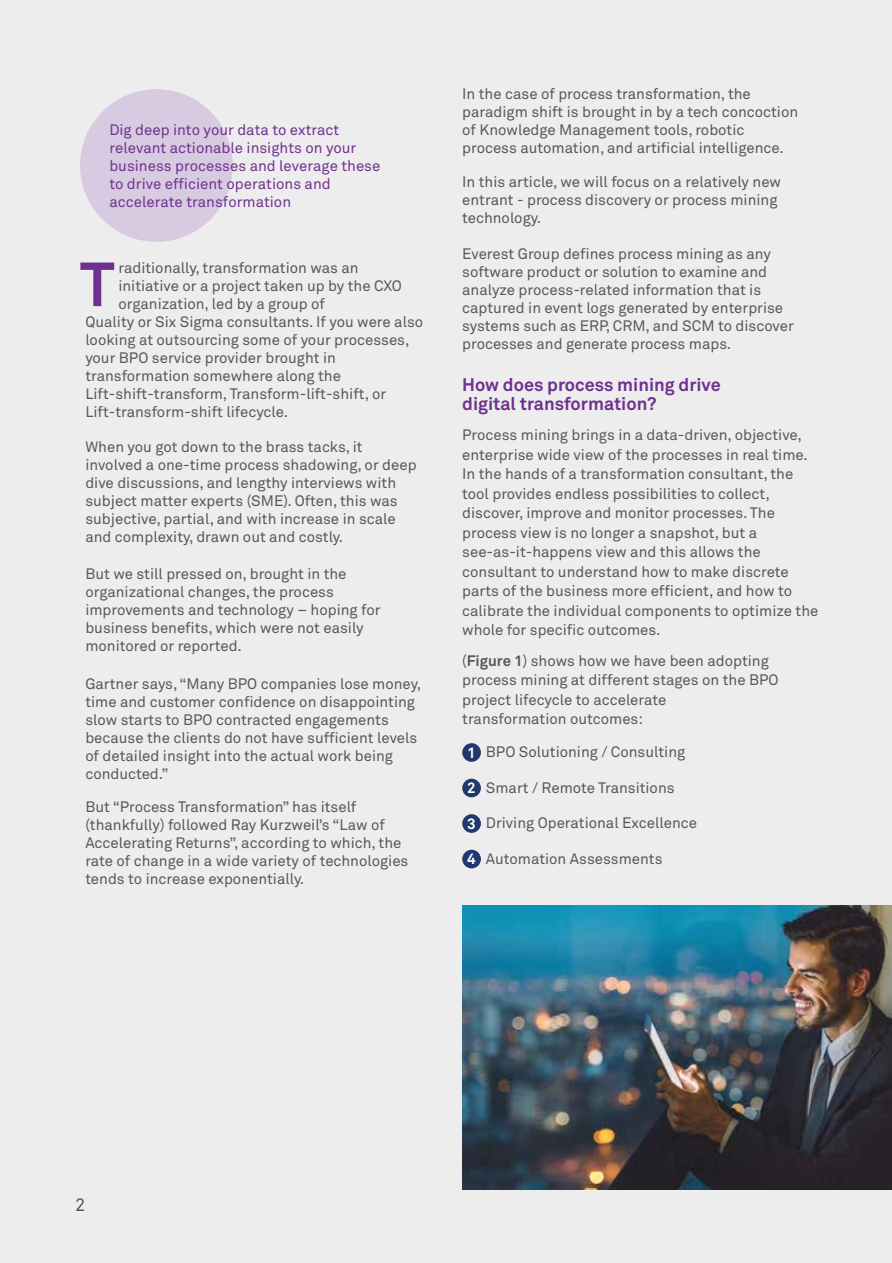
<style>
.page{position:relative;width:892px;height:1263px;background:#fff}
.page>*{position:absolute;margin:0;border:0;box-sizing:border-box;transform-origin:0 0}
.t1{font:700 61.5px "Wipro Akkurat";color:#6f308f}
.t2{font:700 18px/19.5px "Wipro Akkurat";color:#6f308f}
.t3{font:18px "Wipro Akkurat";color:#58585b}
.t4{font:15px/18px "Wipro Akkurat";color:#58585b}
.t5{font:15px/18px "Wipro Akkurat";color:#70328f}
.s1{font-weight:700}
.s2{font-weight:700;color:#fff}
</style>
<div class="page">
<div style="left:0;top:0;width:891px;height:1263px;background:#ededee"></div>
<div style="left:80px;top:89px;width:153px;height:153px;background:#d7cae1;border-radius:50%"></div>
<div style="left:462px;top:743px;width:18px;height:19px;background:#21386e;border-radius:50%"></div>
<div style="left:462px;top:779px;width:18px;height:18px;background:#21386e;border-radius:50%"></div>
<div style="left:462px;top:814px;width:18px;height:19px;background:#21386e;border-radius:50%"></div>
<div style="left:462px;top:850px;width:18px;height:18px;background:#21386e;border-radius:50%"></div>
<img style="left:462px;top:905px;width:429px;height:285px">
<p class="t5" style="left:109px;top:120px;width:272px">Dig deep into your data to extract relevant actionable insights on your business processes and leverage these to drive efficient operations and accelerate transformation</p>
<p class="t4" style="left:118px;top:258px;width:285px">raditionally, transformation was an initiative or a project taken up by the CXO organization, led by a group of</p>
<h1 class="t1" style="left:80px;top:247px;width:36px">T</h1>
<p class="t4" style="left:85px;top:313px;width:339px">Quality or Six Sigma consultants. If you were also looking at outsourcing some of your processes, your BPO service provider brought in transformation somewhere along the Lift-shift-transform, Transform-lift-shift, or Lift-transform-shift lifecycle.</p>
<p class="t4" style="left:85px;top:438px;width:332px">When you got down to the brass tacks, it involved a one-time process shadowing, or deep dive discussions, and lengthy interviews with subject matter experts (SME). Often, this was subjective, partial, and with increase in scale and complexity, drawn out and costly.</p>
<p class="t4" style="left:85px;top:565px;width:296px">But we still pressed on, brought in the organizational changes, the process improvements and technology – hoping for business benefits, which were not easily monitored or reported.</p>
<p class="t4" style="left:85px;top:675px;width:337px">Gartner says, “Many BPO companies lose money, time and customer confidence on disappointing slow starts to BPO contracted engagements because the clients do not have sufficient levels of detailed insight into the actual work being conducted.”</p>
<p class="t4" style="left:85px;top:798px;width:324px">But “Process Transformation” has itself (thankfully) followed Ray Kurzweil’s “Law of Accelerating Returns”, according to which, the rate of change in a wide variety of technologies tends to increase exponentially.</p>
<p class="t4" style="left:462px;top:84px;width:337px">In the case of process transformation, the paradigm shift is brought in by a tech concoction of Knowledge Management tools, robotic process automation, and artificial intelligence.</p>
<p class="t4" style="left:462px;top:173px;width:320px">In this article, we will focus on a relatively new entrant - process discovery or process mining technology.</p>
<p class="t4" style="left:462px;top:245px;width:333px">Everest Group defines process mining as any software product or solution to examine and analyze process-related information that is captured in event logs generated by enterprise systems such as ERP, CRM, and SCM to discover processes and generate process maps.</p>
<p class="t2" style="left:462px;top:375px;width:260px">How does process mining drive digital transformation?</p>
<p class="t4" style="left:462px;top:425px;width:357px;line-height:19.5px">Process mining brings in a data-driven, objective, enterprise wide view of the processes in real time.<br>In the hands of a transformation consultant, the tool provides endless possibilities to collect, discover, improve and monitor processes. The process view is no longer a snapshot, but a see-as-it-happens view and this allows the consultant to understand how to make discrete parts of the business more efficient, and how to calibrate the individual components to optimize the whole for specific outcomes.</p>
<p class="t4" style="left:462px;top:651px;width:317px;line-height:19.5px">(<span class="s1">Figure 1</span>) shows how we have been adopting process mining at different stages on the BPO project lifecycle to accelerate<br>transformation outcomes:</p>
<p class="t4" style="left:467px;top:743px;width:219px"><span class="s2">1</span> BPO Solutioning / Consulting</p>
<p class="t4" style="left:467px;top:778px;width:209px"><span class="s2">2</span> Smart / Remote Transitions</p>
<p class="t4" style="left:467px;top:814px;width:231px"><span class="s2">3</span> Driving Operational Excellence</p>
<p class="t4" style="left:467px;top:849px;width:197px"><span class="s2">4</span> Automation Assessments</p>
<p class="t3" style="left:75px;top:1194px;width:12px">2</p>
</div>
